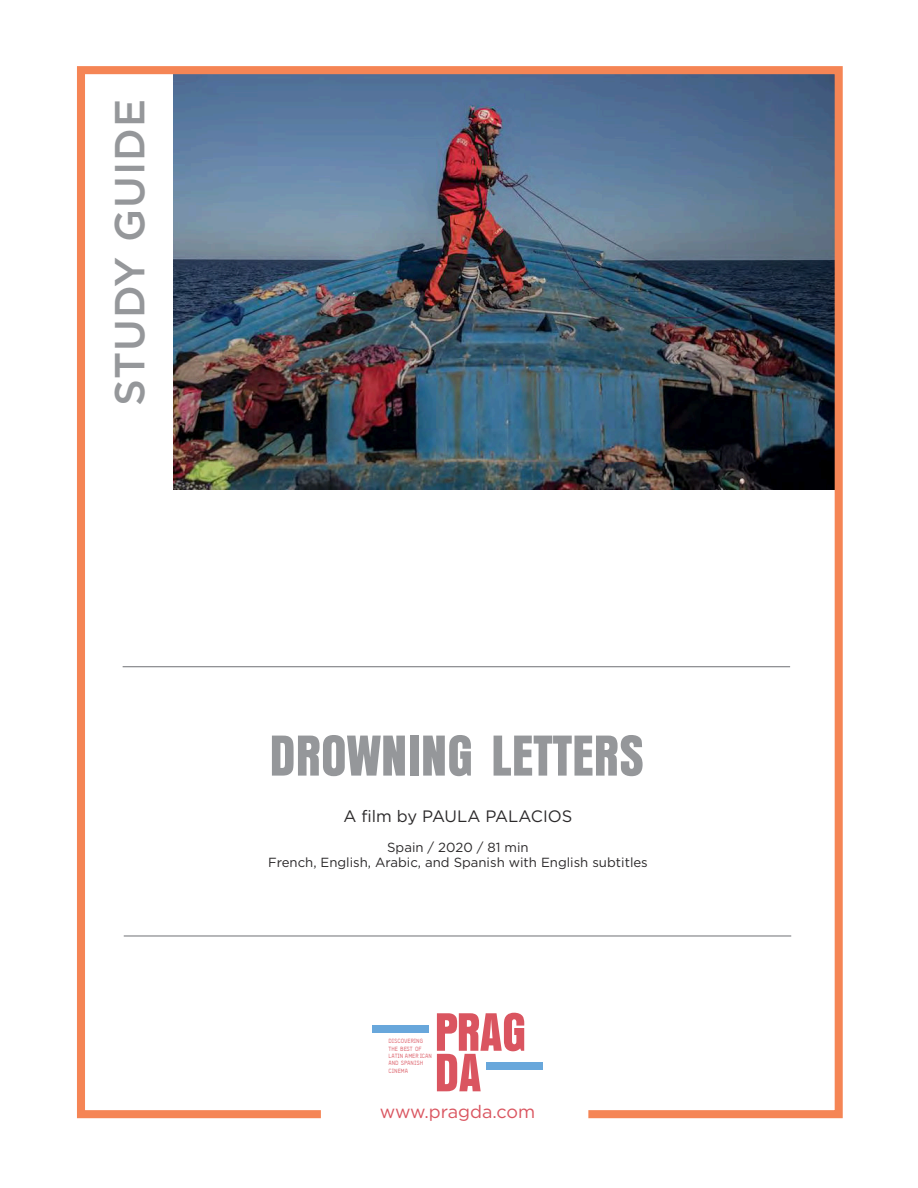
<style>
.page{position:relative;width:918px;height:1188px;background:#fff}
.page>*{position:absolute;margin:0;border:0;box-sizing:border-box;transform-origin:0 0}
.t1{font:60px "Anzeigen Grotesk W01";color:#95979a}
.t2{font:500 42px "Gotham HTF";letter-spacing:.025em;color:#95979a}
.t3{font:18px "Gotham HTF";color:#da5560}
.t4{font:16.5px "Gotham HTF";color:#2b292a}
.t5{font:13.2px/14.9px "Gotham HTF";color:#2b292a;text-align:center}
.t6{font:5.85px/7.4px "Storno";color:#da5560}
</style>
<div class="page">
<img style="left:77px;top:66px;width:766px;height:1053px">
<h2 class="t2" style="left:111px;top:406px;width:309px;rotate:-90deg">STUDY GUIDE</h2>
<h1 class="t1" style="left:270px;top:720px;width:376px">DROWNING LETTERS</h1>
<p class="t4" style="left:344px;top:809px;width:230px">A film by PAULA PALACIOS</p>
<p class="t5" style="left:268px;top:840px;width:381px">Spain / 2020 / 81 min<br>French, English, Arabic, and Spanish with English subtitles</p>
<p class="t6" style="left:389px;top:1037px;width:45px">DISCOVERING<br>THE BEST OF<br>LATIN AMERICAN<br>AND SPANISH<br>CINEMA</p>
<h3 class="t3" style="left:380px;top:1104px;width:157px">www.pragda.com</h3>
</div>
